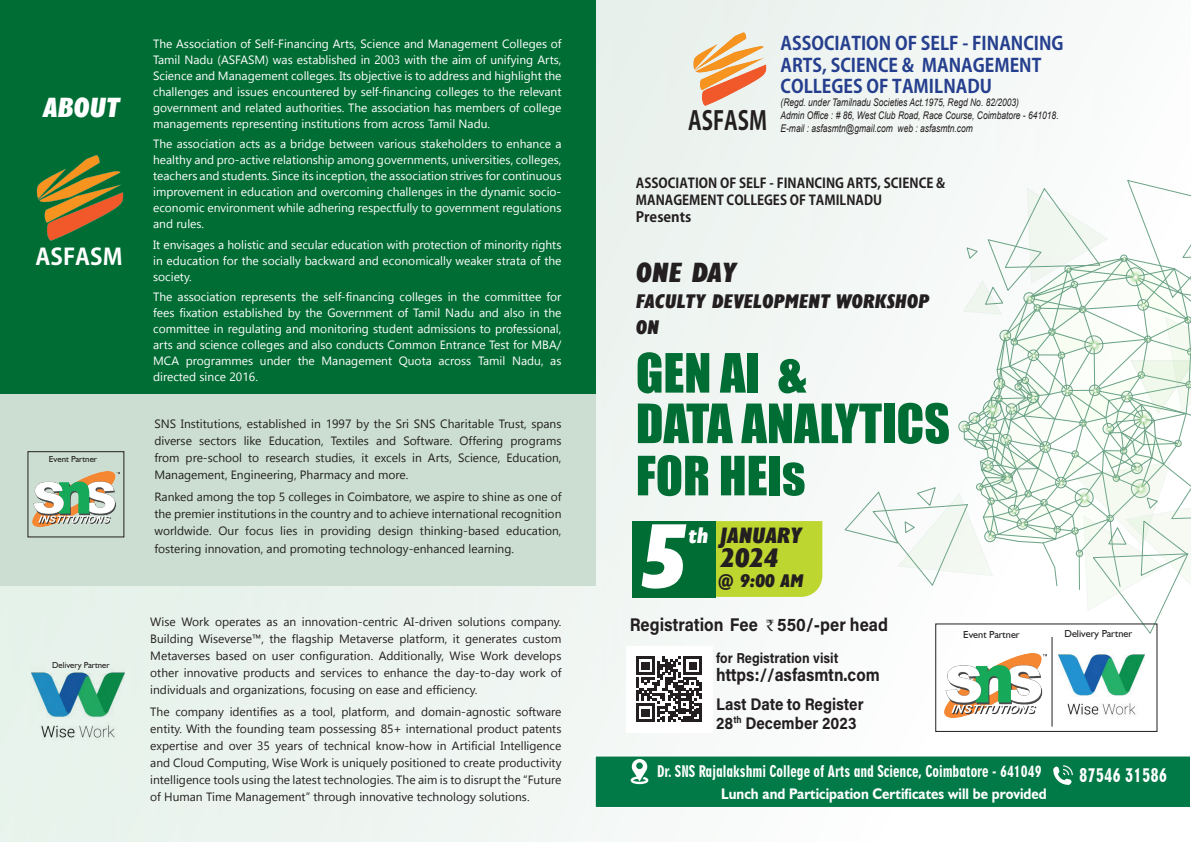
<style>
.page{position:relative;width:1191px;height:842px;background:#fff}
.page>*{position:absolute;margin:0;border:0;box-sizing:border-box;transform-origin:0 0}
.t1{font:italic 800 condensed 95px "Gill Sans Nova";color:#fff}
.t2{font:50px/51.4px "Impact";color:#006d34}
.t3{font:italic 800 condensed 28.6px "Gill Sans Nova";letter-spacing:-.005em;color:#231f20}
.t4{font:italic 800 condensed 28.6px "Gill Sans Nova";color:#fff}
.t5{font:italic 800 condensed 27.7px "Gill Sans Nova";color:#231f20}
.t6{font:700 25.8px "Adobe Gothic Std";color:#231f20;scale:.8 1}
.t7{font:italic 800 condensed 23.3px "Gill Sans Nova";color:#fff}
.t8{font:italic 800 condensed 22.9px "Gill Sans Nova";color:#231f20}
.t9{font:700 22.7px "Adobe Gothic Std";color:#fff}
.t10{font:italic 800 condensed 20.3px/26.3px "Gill Sans Nova";color:#231f20}
.t11{font:italic 800 condensed 18.8px "Gill Sans Nova";color:#231f20}
.t12{font:18.7px "Geometric 706 BT Black Condensed B";color:#fff;scale:.9 1}
.t13{font:700 18.4px/21.8px "Adobe Gothic Std";color:#253f8e;scale:.95 1}
.t14{font:18.4px "Acumin Variable Concept";color:#231f20;scale:.9 1}
.t15{font:17.9px "Acumin Variable Concept";letter-spacing:-.005em;color:#231f20;scale:.9 1}
.t16{font:16.8px/19.2px "Acumin Variable Concept";color:#231f20;scale:.9 1}
.t17{font:15.4px "Geometric 706 BT Black Condensed B";color:#fff;scale:.9 1}
.t18{font:700 15.4px "Humanist 521 BT";color:#fff;scale:.9 1}
.t19{font:14.4px "Acumin Variable Concept";letter-spacing:-.005em;color:#231f20;scale:.9 1}
.t20{font:700 14px "Adobe Gothic Std";color:#231f20}
.t21{font:700 13.6px/17px "Adobe Gothic Std";color:#231f20;scale:.95 1}
.t22{font:12px/16px "Khmer UI";color:#fff;text-align:justify}
.t23{font:12px/17px "Khmer UI";color:#231f20;text-align:justify}
.t24{font:italic 10.6px/12.9px "Arial";color:#231f20;scale:.8 1}
.t25{font:10.2px "Humanist 521 BT";color:#231f20}
.t26{font:8.7px "Humanist 521 BT";color:#231f20}
.s1{font-family:"Minion Pro";font-size:18px}
</style>
<div class="page">
<div style="left:0;top:0;width:1191px;height:842px;background:linear-gradient(to right,#e5f1ea,#fbfbfc)"></div>
<div style="left:0;top:0;width:595px;height:395px;background:#006d34"></div>
<div style="left:0;top:394px;width:595px;height:191px;background:#cbded1"></div>
<img style="left:690px;top:33px;width:77px;height:74px">
<div style="left:595px;top:756px;width:595px;height:51px;background:#017a47"></div>
<div style="left:595px;top:755px;width:596px;height:53px;border:1px solid #fff"></div>
<div style="left:935px;top:624px;width:222px;height:108px;border:1px solid #231f20"></div>
<img style="left:1053px;top:765px;width:20px;height:20px">
<svg style="left:844px;top:151px;width:347px;height:483px"></svg>
<img style="left:631px;top:759px;width:18px;height:25px">
<div style="left:626px;top:646px;width:86px;height:86px;background:#fff"></div>
<svg style="left:636px;top:656px;width:66px;height:66px"></svg>
<img style="left:36px;top:155px;width:88px;height:86px">
<img style="left:33px;top:471px;width:87px;height:55px">
<img style="left:944px;top:653px;width:102px;height:65px">
<img style="left:1058px;top:642px;width:86px;height:86px">
<hr style="left:1051px;top:637px;width:1px;height:90px;background:#231f20">
<div style="left:715px;top:521px;width:107px;height:76px;background:#bed630"></div>
<div style="left:632px;top:521px;width:83px;height:76px;background:#006d34"></div>
<div style="left:31px;top:649px;width:93px;height:103px;background:#e6f2eb"></div>
<img style="left:31px;top:672px;width:93px;height:66px">
<h3 class="t4" style="left:43px;top:89px;width:78px">ABOUT</h3>
<h3 class="t9" style="left:36px;top:243px;width:88px">ASFASM</h3>
<p class="t26" style="left:49px;top:454px;width:50px">Event Partner</p>
<p class="t26" style="left:52px;top:660px;width:59px">Delivery Partner</p>
<p class="t22" style="left:153px;top:36px;width:410px">The Association of Self-Financing Arts, Science and Management Colleges of Tamil Nadu (ASFASM) was established in 2003 with the aim of unifying Arts, Science and Management colleges. Its objective is to address and highlight the challenges and issues encountered by self-financing colleges to the relevant government and related authorities. The association has members of college managements representing institutions from across Tamil Nadu.</p>
<p class="t22" style="left:153px;top:136px;width:410px">The association acts as a bridge between various stakeholders to enhance a healthy and pro-active relationship among governments, universities, colleges, teachers and students. Since its inception, the association strives for continuous improvement in education and overcoming challenges in the dynamic socio&shy;economic environment while adhering respectfully to government regulations and rules.</p>
<p class="t22" style="left:153px;top:236px;width:410px">It envisages a holistic and secular education with protection of minority rights in education for the socially backward and economically weaker strata of the society.</p>
<p class="t22" style="left:153px;top:289px;width:410px">The association represents the self-financing colleges in the committee for fees fixation established by the Government of Tamil Nadu and also in the committee in regulating and monitoring student admissions to professional, arts and science colleges and also conducts Common Entrance Test for MBA/ MCA programmes under the Management Quota across Tamil Nadu, as directed since 2016.</p>
<p class="t23" style="left:154px;top:415px;width:408px">SNS Institutions, established in 1997 by the Sri SNS Charitable Trust, spans diverse sectors like Education, Textiles and Software. Offering programs from pre-school to research studies, it excels in Arts, Science, Education, Management, Engineering, Pharmacy and more.</p>
<p class="t23" style="left:154px;top:489px;width:408px">Ranked among the top 5 colleges in Coimbatore, we aspire to shine as one of the premier institutions in the country and to achieve international recognition worldwide. Our focus lies in providing design thinking-based education, fostering innovation, and promoting technology-enhanced learning.</p>
<p class="t23" style="left:150px;top:613px;width:413px">Wise Work operates as an innovation-centric AI-driven solutions company.<br>Building Wiseverse™, the flagship Metaverse platform, it generates custom Metaverses based on user configuration. Additionally, Wise Work develops other innovative products and services to enhance the day-to-day work of individuals and organizations, focusing on ease and efficiency.</p>
<p class="t23" style="left:150px;top:704px;width:413px">The company identifies as a tool, platform, and domain-agnostic software entity. With the founding team possessing 85+ international product patents expertise and over 35 years of technical know-how in Artificial Intelligence and Cloud Computing, Wise Work is uniquely positioned to create productivity intelligence tools using the latest technologies. The aim is to disrupt the “Future of Human Time Management” through innovative technology solutions.</p>
<h3 class="t6" style="left:688px;top:105px;width:100px">ASFASM</h3>
<h3 class="t13" style="left:780px;top:33px;width:299px">ASSOCIATION OF SELF - FINANCING<br>ARTS, SCIENCE &amp; MANAGEMENT<br>COLLEGES OF TAMILNADU</h3>
<p class="t24" style="left:780px;top:96px;width:349px">(Regd. under Tamilnadu Societies Act.1975, Regd No. 82/2003)<br>Admin Office : # 86, West Club Road, Race Course, Coimbatore - 641018.<br>E-mail : asfasmtn@gmail.com web : asfasmtn.com</p>
<p class="t21" style="left:636px;top:175px;width:327px">ASSOCIATION OF SELF - FINANCING ARTS, SCIENCE &amp;<br>MANAGEMENT COLLEGES OF TAMILNADU</p>
<p class="t20" style="left:636px;top:209px;width:57px">Presents</p>
<h3 class="t3" style="left:636px;top:255px;width:102px">ONE DAY</h3>
<h3 class="t10" style="left:636px;top:288px;width:295px">FACULTY DEVELOPMENT WORKSHOP<br>ON</h3>
<h2 class="t2" style="left:636px;top:346px;width:316px">GEN AI &amp;<br>DATA ANALYTICS<br>FOR HEIs</h2>
<h1 class="t1" style="left:638px;top:498px;width:51px">5</h1>
<h3 class="t7" style="left:688px;top:521px;width:22px">th</h3>
<h3 class="t8" style="left:720px;top:521px;width:83px">JANUARY</h3>
<h3 class="t5" style="left:720px;top:541px;width:60px">2024</h3>
<h3 class="t11" style="left:718px;top:570px;width:87px">@ 9:00 AM</h3>
<h3 class="t14" style="left:630px;top:612px;width:288px">Registration Fee <span class="s1">₹</span> 550/-per head</h3>
<p class="t19" style="left:716px;top:648px;width:137px">for Registration visit</p>
<h3 class="t15" style="left:716px;top:662px;width:183px">https://asfasmtn.com</h3>
<h3 class="t16" style="left:716px;top:694px;width:165px">Last Date to Register<br>28<sup>th</sup> December 2023</h3>
<p class="t25" style="left:963px;top:628px;width:58px">Event Partner</p>
<p class="t25" style="left:1064px;top:628px;width:69px">Delivery Partner</p>
<p class="t17" style="left:657px;top:762px;width:429px">Dr. SNS Rajalakshmi College of Arts and Science, Coimbatore - 641049</p>
<h3 class="t12" style="left:1079px;top:763px;width:99px">87546 31586</h3>
<p class="t18" style="left:721px;top:784px;width:363px">Lunch and Participation Certificates will be provided</p>
</div>
